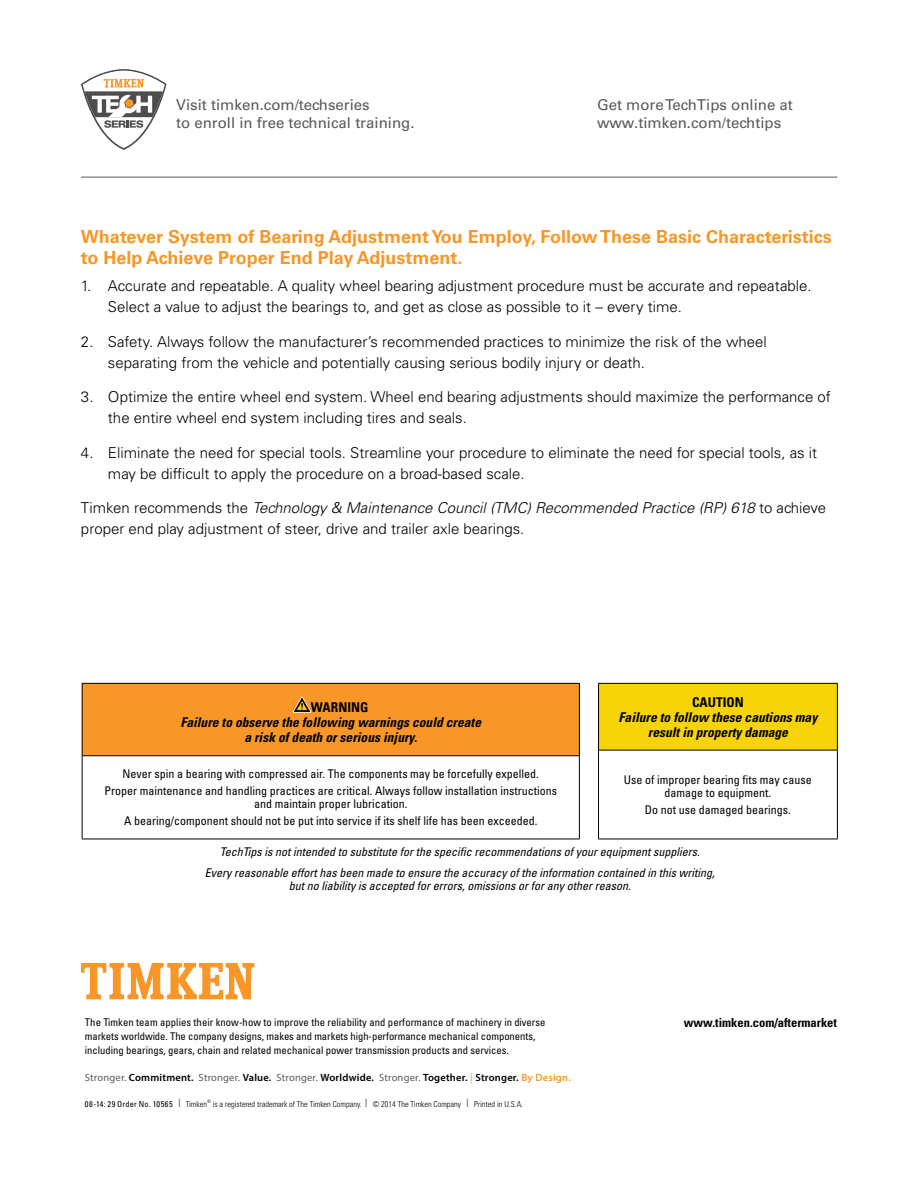
<style>
.page{position:relative;width:918px;height:1188px;background:#fff}
.page>*{position:absolute;margin:0;border:0;box-sizing:border-box;transform-origin:0 0}
.t1{font:700 18px/21px "Univers LT Std";color:#f89728}
.t2{font:300 15px/21px "Univers LT Std";color:#000}
.t3{font:15px/18px "Univers LT Std";color:#58595b}
.t4{font:italic 700 condensed 13.5px/15px "Univers LT Std";color:#000;text-align:center}
.t5{font:700 condensed 13.5px "Univers LT Std";color:#000}
.t6{font:700 condensed 12.45px "Univers LT Std";color:#000}
.t7{font:condensed 12px/17px "Univers LT Std";color:#000;text-align:center}
.t8{font:italic condensed 12px/20.2px "Univers LT Std";color:#000;text-align:center}
.t9{font:condensed 10.65px/14.1px "Univers LT Std";color:#000}
.t10{font:600 10.5px "Myriad Pro";letter-spacing:.02em;color:#000}
.t11{font:300 condensed 8.25px "Univers LT Std";color:#000}
.t12{font:condensed 8.25px "Univers LT Std";letter-spacing:.035em;color:#000}
.t13{font:300 condensed 4.8px "Univers LT Std";color:#000}
.s1{font-style:italic}
.s2{font-weight:400;color:#58595b}
.s3{font-weight:400;color:#f89728}
.s4{color:#f89728}
.s5{font-weight:300}
</style>
<div class="page">
<svg style="left:81px;top:963px;width:173px;height:36px"></svg>
<div style="left:82px;top:683px;width:497px;height:73px;background:#f89728"></div>
<hr style="left:82px;top:683px;width:498px;height:1px;background:#000">
<hr style="left:82px;top:684px;width:1px;height:71px;background:#000">
<hr style="left:579px;top:684px;width:1px;height:71px;background:#000">
<hr style="left:82px;top:755px;width:498px;height:1px;background:#000">
<hr style="left:82px;top:756px;width:1px;height:83px;background:#000">
<hr style="left:579px;top:756px;width:1px;height:83px;background:#000">
<hr style="left:82px;top:839px;width:498px;height:1px;background:#000">
<svg style="left:293px;top:697px;width:18px;height:15px"></svg>
<div style="left:599px;top:683px;width:238px;height:67px;background:#f7d40a"></div>
<hr style="left:598px;top:683px;width:240px;height:1px;background:#000">
<hr style="left:598px;top:684px;width:1px;height:66px;background:#000">
<hr style="left:837px;top:684px;width:1px;height:66px;background:#000">
<hr style="left:598px;top:750px;width:240px;height:1px;background:#000">
<hr style="left:598px;top:750px;width:1px;height:89px;background:#000">
<hr style="left:837px;top:750px;width:1px;height:89px;background:#000">
<hr style="left:598px;top:839px;width:240px;height:1px;background:#000">
<svg style="left:81px;top:69px;width:86px;height:81px"></svg>
<hr style="left:81px;top:177px;width:756px;height:1px;background:#58595b">
<p class="t3" style="left:176px;top:96px;width:240px">Visit timken.com/techseries<br>to enroll in free technical training.</p>
<p class="t3" style="left:597px;top:96px;width:197px">Get more TechTips online at www.timken.com/techtips</p>
<p class="t1" style="left:81px;top:226px;width:752px">Whatever System of Bearing Adjustment You Employ, Follow These Basic Characteristics to Help Achieve Proper End Play Adjustment.</p>
<p class="t2" style="left:108px;top:275px;width:705px;text-indent:-27px">1. Accurate and repeatable. A quality wheel bearing adjustment procedure must be accurate and repeatable.<br>Select a value to adjust the bearings to, and get as close as possible to it – every time.</p>
<p class="t2" style="left:108px;top:331px;width:660px;text-indent:-27px">2. Safety. Always follow the manufacturer’s recommended practices to minimize the risk of the wheel separating from the vehicle and potentially causing serious bodily injury or death.</p>
<p class="t2" style="left:108px;top:386px;width:724px;text-indent:-27px">3. Optimize the entire wheel end system. Wheel end bearing adjustments should maximize the performance of the entire wheel end system including tires and seals.</p>
<p class="t2" style="left:108px;top:442px;width:711px;text-indent:-27px">4. Eliminate the need for special tools. Streamline your procedure to eliminate the need for special tools, as it may be difficult to apply the procedure on a broad-based scale.</p>
<p class="t2" style="left:81px;top:497px;width:747px">Timken recommends the <span class="s1">Technology &amp; Maintenance Council (TMC) Recommended Practice (RP) 618</span> to achieve proper end play adjustment of steer, drive and trailer axle bearings.</p>
<p class="t5" style="left:692px;top:694px;width:53px">CAUTION</p>
<p class="t4" style="left:619px;top:709px;width:200px">Failure to follow these cautions may result in property damage</p>
<p class="t7" style="left:624px;top:772px;width:189px;line-height:13.5px">Use of improper bearing fits may cause damage to equipment.</p>
<p class="t7" style="left:645px;top:801px;width:147px">Do not use damaged bearings.</p>
<p class="t8" style="left:205px;top:842px;width:511px">TechTips is not intended to substitute for the specific recommendations of your equipment suppliers.<br>Every reasonable effort has been made to ensure the accuracy of the information contained in this writing,</p>
<p class="t8" style="left:289px;top:876px;width:343px">but no liability is accepted for errors, omissions or for any other reason.</p>
<p class="t5" style="left:311px;top:699px;width:59px">WARNING</p>
<p class="t4" style="left:180px;top:715px;width:302px">Failure to observe the following warnings could create a risk of death or serious injury.</p>
<p class="t7" style="left:104px;top:765px;width:454px">Never spin a bearing with compressed air. The components may be forcefully expelled.<br>Proper maintenance and handling practices are critical. Always follow installation instructions</p>
<p class="t7" style="left:124px;top:796px;width:415px">and maintain proper lubrication.<br>A bearing/component should not be put into service if its shelf life has been exceeded.</p>
<p class="t9" style="left:85px;top:1015px;width:462px">The Timken team applies their know-how to improve the reliability and performance of machinery in diverse</p>
<p class="t6" style="left:684px;top:1015px;width:155px">www.timken.com/aftermarket</p>
<p class="t9" style="left:85px;top:1029px;width:452px">markets worldwide. The company designs, makes and markets high-performance mechanical components, including bearings, gears, chain and related mechanical power transmission products and services.</p>
<p class="t10" style="left:85px;top:1070px;width:487px"><span class="s2">Stronger.</span> Commitment. <span class="s2">Stronger.</span> Value. <span class="s2">Stronger.</span> Worldwide. <span class="s2">Stronger.</span> Together. <span class="s3">|</span> Stronger. <span class="s4">By Design.</span></p>
<p class="t12" style="left:85px;top:1099px;width:124px">08-14: 29 Order No. 10565 | <span class="s5">Timken</span></p>
<p class="t13" style="left:207px;top:1098px;width:5px">®</p>
<p class="t11" style="left:213px;top:1099px;width:312px">is a registered trademark of The Timken Company. <sup>|</sup> © 2014 The Timken Company <sup>|</sup> Printed in U.S.A.</p>
</div>
